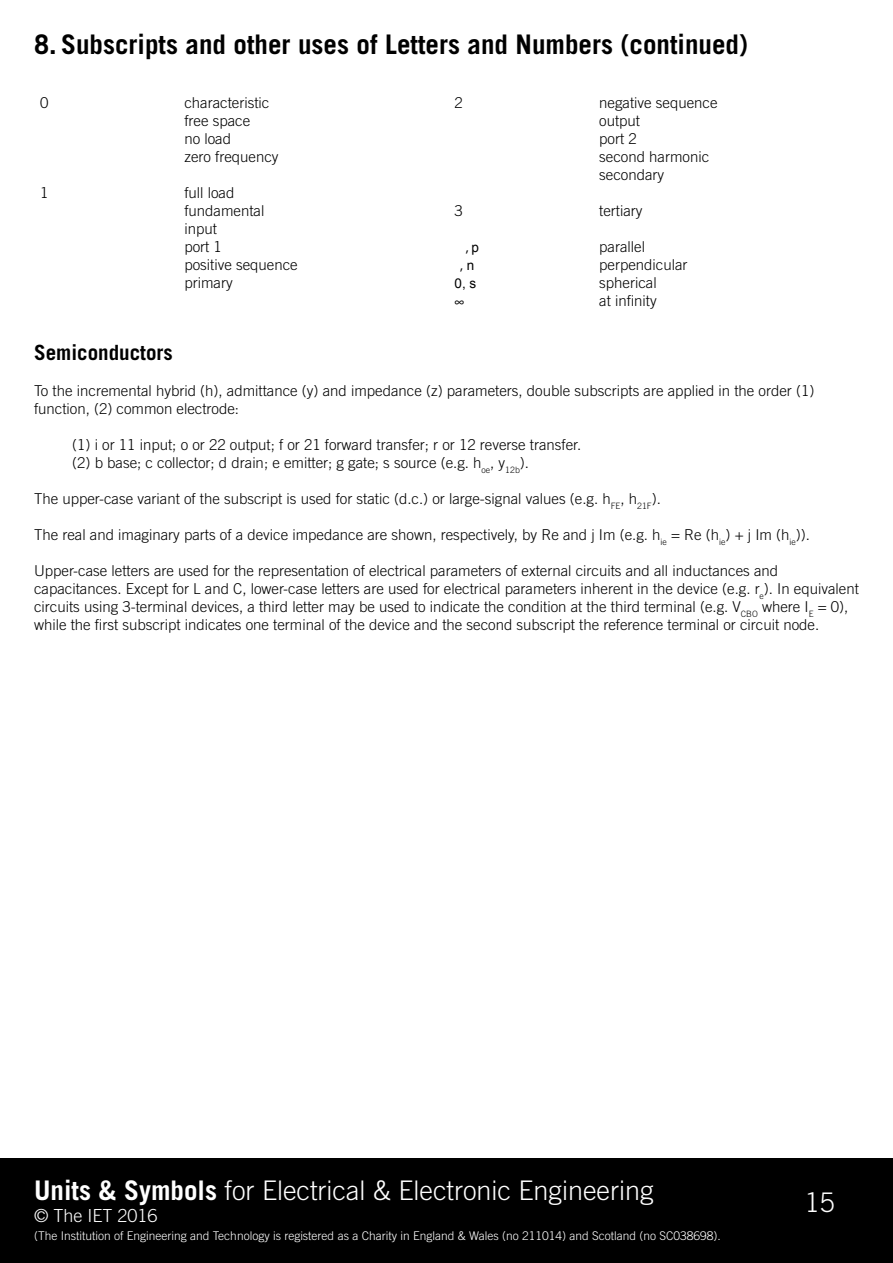
<style>
.page{position:relative;width:893px;height:1263px;background:#fff}
.page>*{position:absolute;margin:0;border:0;box-sizing:border-box;transform-origin:0 0}
.t1{font:700 27px "Trade Gothic LT Std";color:#000}
.t2{font:300 27px "Trade Gothic LT Std";color:#fff}
.t3{font:700 21px "Trade Gothic LT Std";color:#000}
.t4{font:300 18px "Trade Gothic LT Std";color:#fff}
.t5{font:300 15px/18px "Trade Gothic LT Std";color:#000}
.t6{font:13.5px/18px "Myriad Pro";color:#000;text-align:center}
.t7{font:13.5px "Arial";color:#000}
.t8{font:300 12px "Trade Gothic LT Std";color:#fff}
.s1{font-family:"Arial"}
.s2{font-weight:700}
</style>
<div class="page">
<div style="left:0;top:1158px;width:893px;height:105px;background:#000"></div>
<h1 class="t1" style="left:34px;top:28px;width:715px">8. Subscripts and other uses of Letters and Numbers (continued)</h1>
<p class="t5" style="left:40px;top:93px;width:10px">0</p>
<p class="t5" style="left:454px;top:93px;width:10px">2</p>
<p class="t5" style="left:184px;top:93px;width:96px">characteristic free space<br>no load<br>zero frequency</p>
<p class="t5" style="left:184px;top:183px;width:115px">full load fundamental input<br>port 1<br>positive sequence primary</p>
<p class="t5" style="left:599px;top:93px;width:120px">negative sequence output<br>port 2<br>second harmonic secondary</p>
<p class="t5" style="left:599px;top:201px;width:45px">tertiary</p>
<p class="t5" style="left:599px;top:237px;width:90px">parallel perpendicular spherical<br>at infinity</p>
<p class="t5" style="left:40px;top:183px;width:10px">1</p>
<p class="t5" style="left:454px;top:201px;width:10px">3</p>
<p class="t6" style="left:460px;top:238px;width:20px">, <span class="s1">p </span>, <span class="s1">n</span></p>
<p class="t7" style="left:454px;top:274px;width:23px">0, s</p>
<p class="t6" style="left:454px;top:292px;width:11px">∞</p>
<h2 class="t3" style="left:34px;top:340px;width:140px">Semiconductors</h2>
<p class="t5" style="left:34px;top:381px;width:782px">To the incremental hybrid (h), admittance (y) and impedance (z) parameters, double subscripts are applied in the order (1) function, (2) common electrode:</p>
<p class="t5" style="left:72px;top:435px;width:511px">(1) i or 11 input; o or 22 output; f or 21 forward transfer; r or 12 reverse transfer. (2) b base; c collector; d drain; e emitter; g gate; s source (e.g. h<sub>oe</sub>, y<sub>12b</sub>).</p>
<p class="t5" style="left:34px;top:489px;width:628px">The upper-case variant of the subscript is used for static (d.c.) or large-signal values (e.g. h<sub>FE</sub>, h<sub>21F</sub>).</p>
<p class="t5" style="left:34px;top:525px;width:777px">The real and imaginary parts of a device impedance are shown, respectively, by Re and j Im (e.g. h<sub>ie</sub> = Re (h<sub>ie</sub>) + j Im (h<sub>ie</sub>)).</p>
<p class="t5" style="left:34px;top:561px;width:826px">Upper-case letters are used for the representation of electrical parameters of external circuits and all inductances and capacitances. Except for L and C, lower-case letters are used for electrical parameters inherent in the device (e.g. r<sub>e</sub>). In equivalent circuits using 3-terminal devices, a third letter may be used to indicate the condition at the third terminal (e.g. V<sub>CBO</sub> where I<sub>E</sub> = 0), while the first subscript indicates one terminal of the device and the second subscript the reference terminal or circuit node.</p>
<h1 class="t2" style="left:34px;top:1175px;width:621px"><span class="s2">Units &amp; Symbols</span> for Electrical &amp; Electronic Engineering</h1>
<p class="t4" style="left:34px;top:1205px;width:125px">© The IET 2016</p>
<p class="t8" style="left:34px;top:1228px;width:688px">(The Institution of Engineering and Technology is registered as a Charity in England &amp; Wales (no 211014) and Scotland (no SC038698).</p>
<h1 class="t2" style="left:805px;top:1187px;width:32px">15</h1>
</div>
